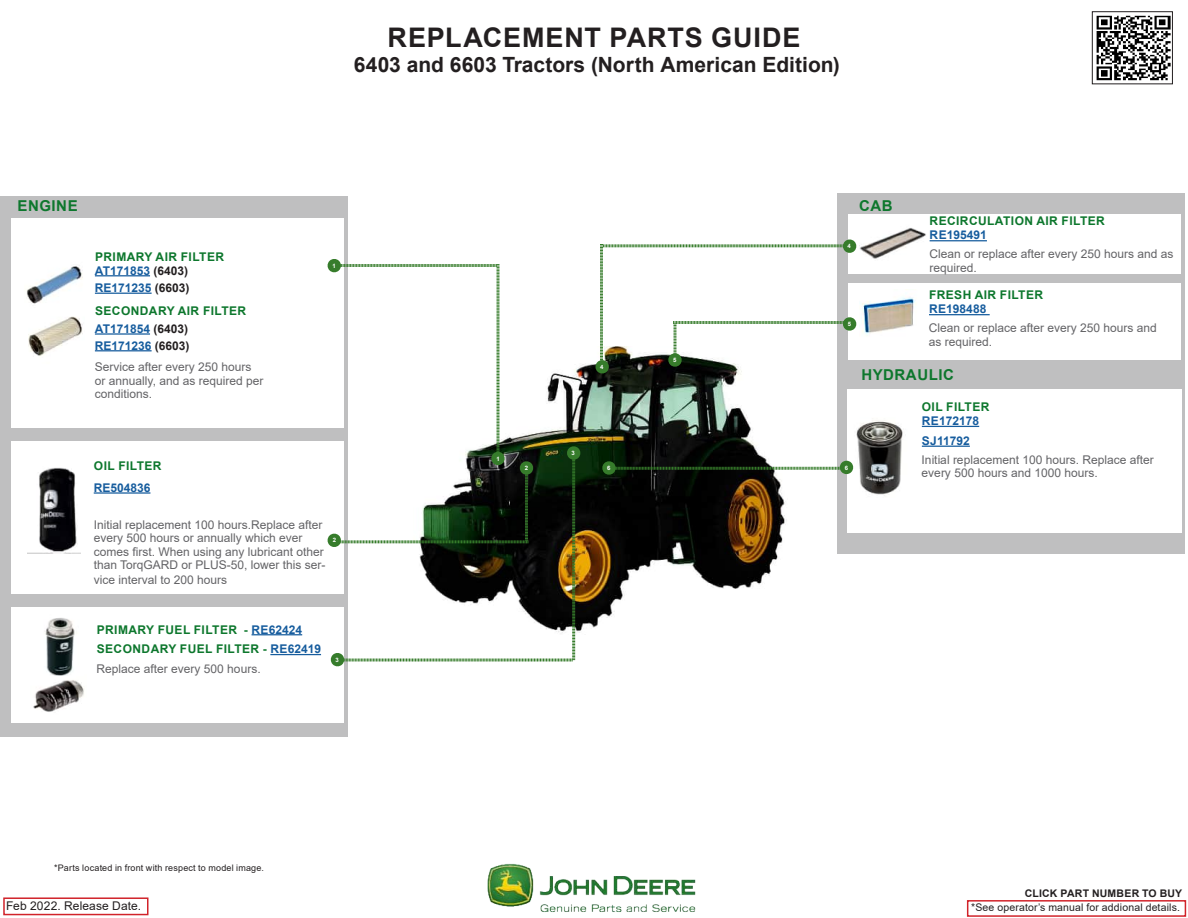
<style>
.page{position:relative;width:1188px;height:918px;background:#fff}
.page>*{position:absolute;margin:0;border:0;box-sizing:border-box;transform-origin:0 0}
.Title_Medium_24pt_Bl{font:700 27px "Arial";letter-spacing:.035em;color:#231f20}
.Title_Medium_24pt_Bl-2{font:700 21px "Arial";color:#231f20}
.head{font:700 15px "Arial";letter-spacing:.035em;color:#0d772d}
.Filter_Name{font:12px/13.5px "Arial";color:#636366}
.Filter_Name-2{font:700 12px/14.4px "Arial";letter-spacing:.035em;color:#0d772d}
.Filter_Name-3{font:700 12px/16.8px "Arial";color:#175d9e}
.t1{font:12px "Arial";letter-spacing:.01em;color:#231f20}
.t2{font:10.5px "Arial";letter-spacing:.015em;color:#231f20}
.t3{font:700 10.5px "Arial";letter-spacing:.02em;color:#231f20}
.t4{font:9px "Arial";letter-spacing:.02em;color:#231f20}
.Replace_Copy{font:700 6px "Arial";color:#fff}
.s1{color:#231f20}
.s2{color:#175d9e}
</style>
<div class="page">
<img style="left:487px;top:864px;width:209px;height:48px">
<img style="left:582px;top:364px;width:205px;height:265px">
<div style="left:0;top:196px;width:348px;height:541px;background:#bfbfc0"></div>
<div style="left:837px;top:193px;width:348px;height:361px;background:#bfbfc0"></div>
<div style="left:12px;top:218px;width:332px;height:210px;background:#fff"></div>
<div style="left:848px;top:284px;width:333px;height:76px;background:#fff"></div>
<div style="left:848px;top:215px;width:333px;height:59px;background:#fff"></div>
<div style="left:847px;top:389px;width:335px;height:143px;background:#fff"></div>
<div style="left:12px;top:441px;width:332px;height:153px;background:#fff"></div>
<div style="left:12px;top:608px;width:332px;height:115px;background:#fff"></div>
<div style="left:3px;top:897px;width:145px;height:18px;background:#fff;border:2px solid #d1232a"></div>
<img style="left:860px;top:228px;width:66px;height:31px">
<img style="left:27px;top:468px;width:54px;height:85px">
<img style="left:859px;top:297px;width:57px;height:38px">
<hr style="left:94px;top:492px;width:56px;height:2px;background:#175d9e">
<hr style="left:929px;top:314px;width:61px;height:1px;background:#175d9e">
<hr style="left:922px;top:426px;width:57px;height:1px;background:#175d9e">
<hr style="left:922px;top:446px;width:48px;height:1px;background:#175d9e">
<hr style="left:930px;top:240px;width:57px;height:1px;background:#175d9e">
<img style="left:33px;top:680px;width:51px;height:32px">
<img style="left:44px;top:618px;width:31px;height:58px">
<hr style="left:252px;top:634px;width:50px;height:1px;background:#175d9e">
<hr style="left:270px;top:654px;width:51px;height:1px;background:#175d9e">
<img style="left:856px;top:420px;width:47px;height:76px">
<svg style="left:599px;top:457px;width:255px;height:21px"></svg>
<hr style="left:95px;top:275px;width:55px;height:1px;background:#175d9e">
<hr style="left:95px;top:293px;width:57px;height:1px;background:#175d9e">
<hr style="left:95px;top:333px;width:55px;height:2px;background:#175d9e">
<hr style="left:95px;top:350px;width:57px;height:1px;background:#175d9e">
<img style="left:29px;top:316px;width:54px;height:40px">
<img style="left:26px;top:265px;width:57px;height:39px">
<div style="left:967px;top:900px;width:219px;height:17px;border:2px solid #d1232a"></div>
<img style="left:1096px;top:15px;width:75px;height:66px">
<div style="left:1092px;top:11px;width:81px;height:73px;border:1px solid #231f20"></div>
<svg style="left:592px;top:239px;width:266px;height:138px"></svg>
<svg style="left:324px;top:259px;width:258px;height:408px"></svg>
<p class="Title_Medium_24pt_Bl" style="left:388px;top:18px;width:414px">REPLACEMENT PARTS GUIDE</p>
<p class="Title_Medium_24pt_Bl-2" style="left:354px;top:50px;width:487px">6403 and 6603 Tractors (North American Edition)</p>
<p class="head" style="left:18px;top:196px;width:62px">ENGINE</p>
<p class="Filter_Name-2" style="left:95px;top:249px;width:130px">PRIMARY AIR FILTER</p>
<p class="Filter_Name-3" style="left:95px;top:262px;width:95px">AT171853 <span class="s1">(6403)</span></p>
<p class="Filter_Name-3" style="left:95px;top:279px;width:96px">RE171235 <span class="s1">(6603)</span></p>
<p class="Filter_Name-2" style="left:95px;top:304px;width:153px">SECONDARY AIR FILTER</p>
<p class="Filter_Name-3" style="left:95px;top:320px;width:96px">AT171854 <span class="s1">(6403)<br></span>RE171236 <span class="s1">(6603)</span></p>
<p class="Filter_Name" style="left:95px;top:360px;width:170px">Service after every 250 hours or annually, and as required per conditions.</p>
<p class="Replace_Copy" style="left:332px;top:261px;width:5px">1</p>
<p class="Filter_Name-2" style="left:94px;top:458px;width:69px">OIL FILTER</p>
<p class="Filter_Name-3" style="left:94px;top:479px;width:58px">RE504836</p>
<p class="Filter_Name" style="left:94px;top:517px;width:233px">Initial replacement 100 hours.Replace after every 500 hours or annually which ever comes first. When using any lubricant other than TorqGARD or PLUS-50, lower this ser&shy;vice interval to 200 hours</p>
<p class="Replace_Copy" style="left:333px;top:536px;width:5px">2</p>
<p class="Filter_Name-2" style="left:97px;top:622px;width:207px">PRIMARY FUEL FILTER - <span class="s2">RE62424</span></p>
<p class="Filter_Name-2" style="left:97px;top:642px;width:226px">SECONDARY FUEL FILTER - <span class="s2">RE62419</span></p>
<p class="Filter_Name" style="left:97px;top:662px;width:166px">Replace after every 500 hours.</p>
<p class="Replace_Copy" style="left:335px;top:655px;width:5px">3</p>
<p class="Replace_Copy" style="left:496px;top:454px;width:5px">1</p>
<p class="Replace_Copy" style="left:848px;top:242px;width:5px">4</p>
<p class="Replace_Copy" style="left:600px;top:362px;width:5px">4</p>
<p class="Replace_Copy" style="left:572px;top:449px;width:5px">3</p>
<p class="Replace_Copy" style="left:673px;top:356px;width:5px">5</p>
<p class="Replace_Copy" style="left:848px;top:320px;width:5px">5</p>
<p class="Replace_Copy" style="left:525px;top:464px;width:5px">2</p>
<p class="Replace_Copy" style="left:845px;top:463px;width:5px">6</p>
<p class="Replace_Copy" style="left:607px;top:464px;width:5px">6</p>
<p class="head" style="left:859px;top:196px;width:35px">CAB</p>
<p class="Filter_Name-2" style="left:930px;top:214px;width:177px">RECIRCULATION AIR FILTER<br><span class="s2">RE195491</span></p>
<p class="Filter_Name" style="left:929px;top:247px;width:246px">Clean or replace after every 250 hours and as required.</p>
<p class="Filter_Name-2" style="left:929px;top:288px;width:116px">FRESH AIR FILTER<br><span class="s2">RE198488</span></p>
<p class="Filter_Name" style="left:929px;top:321px;width:230px">Clean or replace after every 250 hours and as required.</p>
<p class="head" style="left:861px;top:364px;width:94px">HYDRAULIC</p>
<p class="Filter_Name-2" style="left:922px;top:399px;width:69px">OIL FILTER<br><span class="s2">RE172178</span></p>
<p class="Filter_Name-3" style="left:922px;top:432px;width:50px">SJ11792</p>
<p class="Filter_Name" style="left:922px;top:453px;width:234px">Initial replacement 100 hours. Replace after every 500 hours and 1000 hours.</p>
<p class="t4" style="left:54px;top:861px;width:212px">*Parts located in front with respect to model image.</p>
<p class="t1" style="left:6px;top:897px;width:137px">Feb 2022. Release Date.</p>
<p class="t3" style="left:1025px;top:886px;width:159px">CLICK PART NUMBER TO BUY</p>
<p class="t2" style="left:971px;top:900px;width:210px">*See operator’s manual for addional details.</p>
</div>
